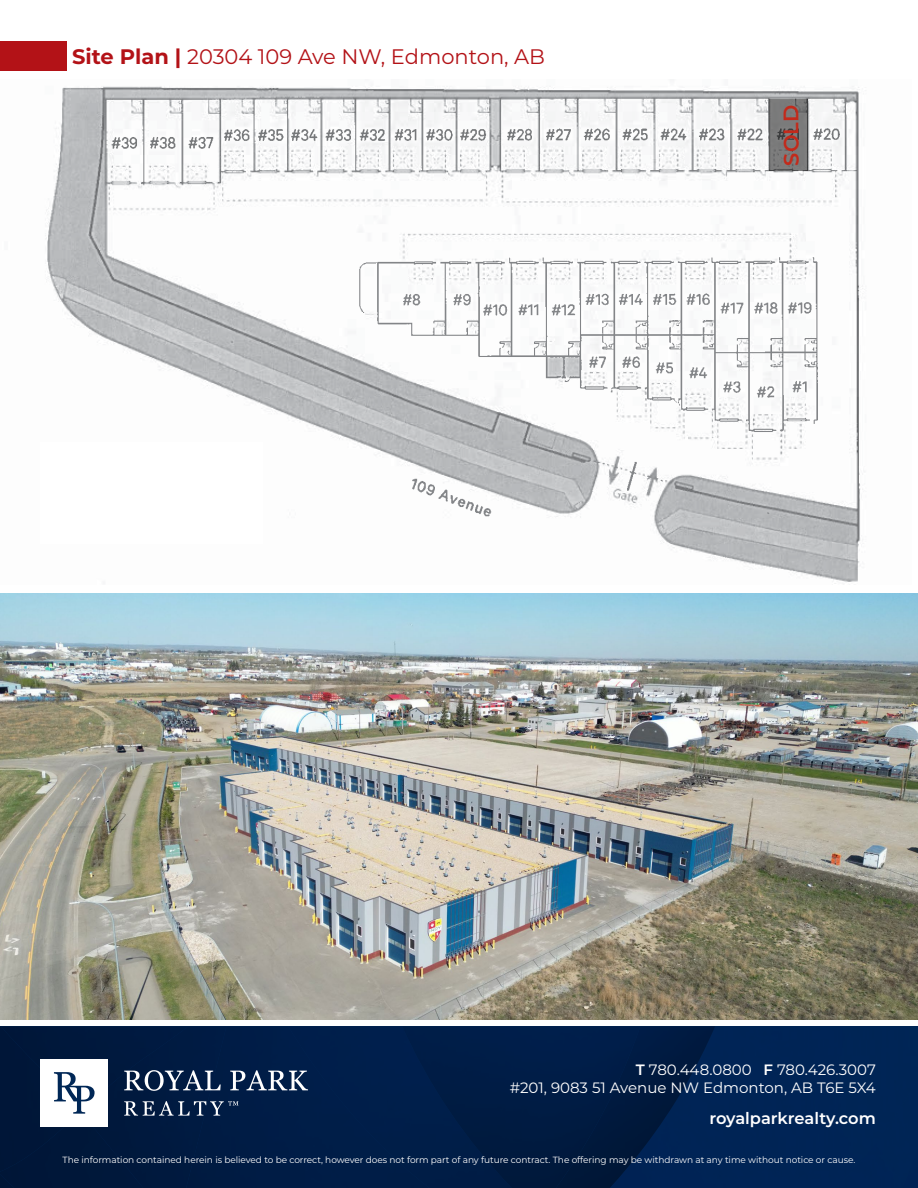
<style>
.page{position:relative;width:918px;height:1188px;background:#fff}
.page>*{position:absolute;margin:0;border:0;box-sizing:border-box;transform-origin:0 0}
.t1{font:21px "Montserrat";color:#b31217}
.t2{font:600 21px "Montserrat";color:#c32a1b}
.t3{font:600 16.2px "Montserrat";letter-spacing:-.005em;color:#fff}
.t4{font:15px/18px "Montserrat";color:#fff;text-align:right}
.t5{font:9px "Montserrat";letter-spacing:-.005em;color:#fff}
.s1{font-weight:700}
.s2{font-weight:600}
</style>
<div class="page">
<div style="left:820px;top:1026px;width:98px;height:162px;background:#002555"></div>
<div style="left:715px;top:1026px;width:105px;height:162px;background:#002455"></div>
<img style="left:640px;top:1026px;width:75px;height:162px">
<div style="left:0;top:1026px;width:186px;height:162px;background:#00193f"></div>
<div style="left:0;top:1112px;width:143px;height:76px;background:#001739"></div>
<div style="left:1px;top:1026px;width:185px;height:86px;background:#00183d"></div>
<div style="left:186px;top:1026px;width:102px;height:162px;background:#001c45"></div>
<div style="left:288px;top:1026px;width:114px;height:162px;background:#001e49"></div>
<img style="left:402px;top:1026px;width:238px;height:162px">
<svg style="left:124px;top:1070px;width:97px;height:21px"></svg>
<svg style="left:230px;top:1070px;width:78px;height:20px"></svg>
<svg style="left:124px;top:1101px;width:114px;height:15px;background:#364b69"></svg>
<div style="left:41px;top:1059px;width:67px;height:68px;background:#fff"></div>
<svg style="left:54px;top:1072px;width:41px;height:42px"></svg>
<div style="left:0;top:41px;width:66px;height:30px;background:#b31217"></div>
<img style="left:45px;top:86px;width:818px;height:498px">
<img style="left:356px;top:258px;width:462px;height:260px">
<img style="left:110px;top:129px;width:730px;height:22px">
<svg style="left:45px;top:443px;width:218px;height:101px"></svg>
<svg style="left:769px;top:99px;width:38px;height:72px;background:#757576"></svg>
<img style="left:0;top:593px;width:918px;height:427px">
<h1 class="t1" style="left:72px;top:42px;width:475px"><span class="s1">Site Plan |</span> 20304 109 Ave NW, Edmonton, AB</h1>
<h1 class="t2" style="left:777px;top:166px;width:62px;rotate:-91deg">SOLD</h1>
<h3 class="t4" style="left:510px;top:1060px;width:368px"><span class="s2">T</span> 780.448.0800 <span class="s2">F</span> 780.426.3007<br>#201, 9083 51 Avenue NW Edmonton, AB T6E 5X4</h3>
<h2 class="t3" style="left:709px;top:1107px;width:168px">royalparkrealty.com</h2>
<p class="t5" style="left:63px;top:1153px;width:794px">The information contained herein is believed to be correct, however does not form part of any future contract. The offering may be withdrawn at any time without notice or cause.</p>
</div>
